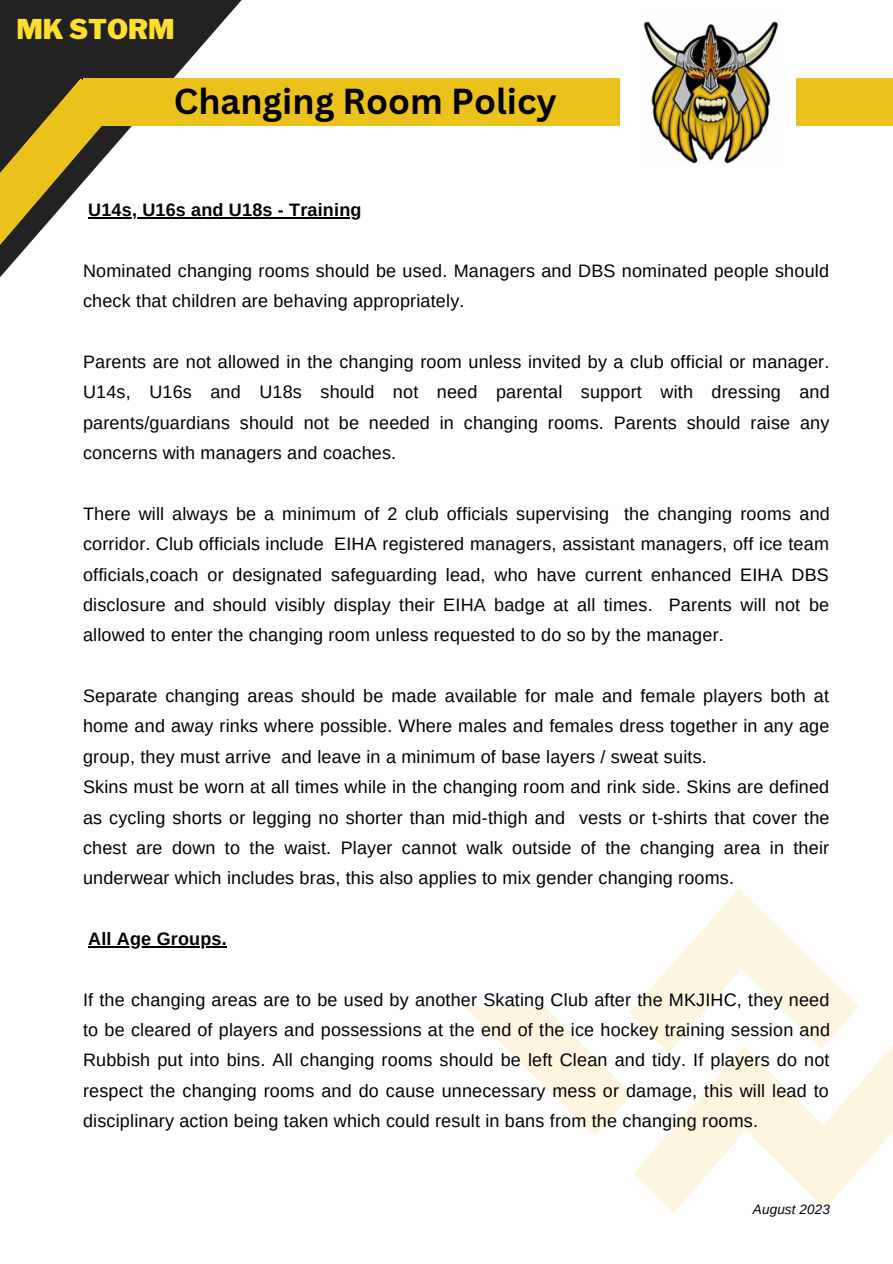
<style>
.page{position:relative;width:893px;height:1264px;background:#fff}
.page>*{position:absolute;margin:0;border:0;box-sizing:border-box;transform-origin:0 0}
.t1{font:700 35.1px "Canva Sans";color:#000}
.t2{font:900 27px "Libre Franklin";color:#ffdf2b}
.t3{font:18px/30.3px "Arimo";letter-spacing:.01em;color:#000;text-align:justify}
.t4{font:700 18px "Arimo";letter-spacing:.01em;color:#000}
.t5{font:italic 13.5px "Arimo";letter-spacing:.01em;color:#000}
</style>
<div class="page">
<svg style="left:464px;top:889px;width:428px;height:324px"></svg>
<svg style="left:0;top:0;width:300px;height:219px"></svg>
<svg style="left:0;top:78px;width:117px;height:199px"></svg>
<div style="left:83px;top:78px;width:536px;height:47px;background:#ebc11c"></div>
<div style="left:796px;top:78px;width:96px;height:47px;background:#ebc11c"></div>
<img style="left:643px;top:21px;width:136px;height:143px">
<hr style="left:88px;top:217px;width:273px;height:1px;background:#000">
<hr style="left:88px;top:946px;width:139px;height:1px;background:#000">
<p class="t2" style="left:16px;top:13px;width:160px">MK STORM</p>
<p class="t1" style="left:174px;top:77px;width:384px">Changing Room Policy</p>
<p class="t4" style="left:88px;top:200px;width:275px">U14s, U16s and U18s - Training</p>
<p class="t3" style="left:83px;top:255px;width:747px">Nominated changing rooms should be used. Managers and DBS nominated people should check that children are behaving appropriately.</p>
<p class="t3" style="left:83px;top:346px;width:748px">Parents are not allowed in the changing room unless invited by a club official or manager.<br>U14s, U16s and U18s should not need parental support with dressing and parents/guardians should not be needed in changing rooms. Parents should raise any concerns with managers and coaches.</p>
<p class="t3" style="left:83px;top:498px;width:748px">There will always be a minimum of 2 club officials supervising the changing rooms and corridor. Club officials include EIHA registered managers, assistant managers, off ice team officials,coach or designated safeguarding lead, who have current enhanced EIHA DBS disclosure and should visibly display their EIHA badge at all times. Parents will not be allowed to enter the changing room unless requested to do so by the manager.</p>
<p class="t3" style="left:83px;top:680px;width:747px">Separate changing areas should be made available for male and female players both at home and away rinks where possible. Where males and females dress together in any age group, they must arrive and leave in a minimum of base layers / sweat suits.</p>
<p class="t3" style="left:83px;top:771px;width:748px">Skins must be worn at all times while in the changing room and rink side. Skins are defined as cycling shorts or legging no shorter than mid-thigh and vests or t-shirts that cover the chest are down to the waist. Player cannot walk outside of the changing area in their underwear which includes bras, this also applies to mix gender changing rooms.</p>
<p class="t4" style="left:88px;top:928px;width:140px">All Age Groups.</p>
<p class="t3" style="left:83px;top:984px;width:748px">If the changing areas are to be used by another Skating Club after the MKJIHC, they need to be cleared of players and possessions at the end of the ice hockey training session and Rubbish put into bins. All changing rooms should be left Clean and tidy. If players do not respect the changing rooms and do cause unnecessary mess or damage, this will lead to disciplinary action being taken which could result in bans from the changing rooms.</p>
<p class="t5" style="left:752px;top:1201px;width:79px">August 2023</p>
</div>
